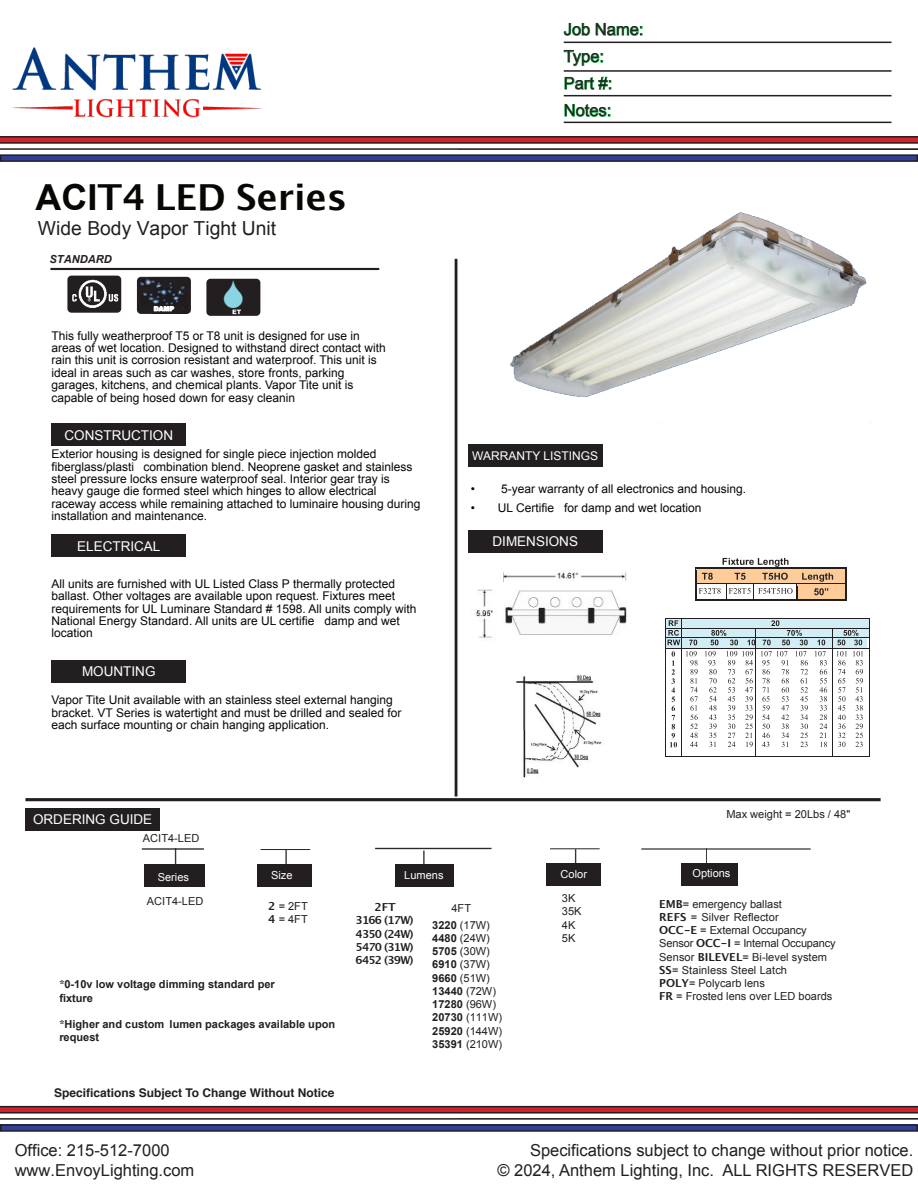
<style>
.page{position:relative;width:918px;height:1188px;background:#fff}
.page>*{position:absolute;margin:0;border:0;box-sizing:border-box;transform-origin:0 0}
.t1{font:700 35.85px "Lucida Grande";color:#080704}
.t2{font:19.35px "Arial";color:#231f20}
.t3{font:16.5px/19.8px "Arial";color:#231f20;text-align:right}
.t4{font:13.5px "Arial";color:#fff}
.t5{font:12px/12.5px "Arial";color:#080704}
.t6{font:700 12px "Helvetica";color:#231f20}
.t7{font:12px "Arial";color:#fff}
.t8{font:11.1px/13.2px "Arial";color:#231f20}
.t9{font:700 11.1px/13.2px "Arial";color:#231f20}
.t10{font:700 11.1px/13.2px "Lucida Grande";letter-spacing:-.075em;color:#231f20;text-align:justify}
.t11{font:11.1px "Arial";color:#fff}
.t12{font:italic 700 11.1px "Arial";color:#231f20}
.s1{font-family:"Arial"}
.s2{font-family:"Lucida Grande";font-weight:700}
.s3{font-style:inherit}
.s4{font-weight:700}
.s5{font-family:"Lucida Grande"}
</style>
<div class="page">
<hr style="left:0;top:148px;width:918px;height:2px;background:#231f20">
<div style="left:1px;top:155px;width:916px;height:6px;background:#323f99"></div>
<div style="left:0;top:154px;width:918px;height:8px;border:2px solid #231f20"></div>
<svg style="left:563px;top:23px;width:79px;height:13px"></svg>
<svg style="left:563px;top:50px;width:40px;height:16px"></svg>
<svg style="left:564px;top:76px;width:47px;height:14px"></svg>
<svg style="left:564px;top:104px;width:46px;height:13px"></svg>
<hr style="left:564px;top:42px;width:328px;height:1px;background:#231f20">
<hr style="left:564px;top:70px;width:328px;height:2px;background:#231f20">
<hr style="left:564px;top:95px;width:328px;height:1px;background:#231f20">
<hr style="left:564px;top:122px;width:328px;height:1px;background:#231f20">
<svg style="left:0;top:136px;width:918px;height:8px;background:#91292d"></svg>
<hr style="left:0;top:1118px;width:918px;height:2px;background:#231f20">
<div style="left:1px;top:1125px;width:916px;height:6px;background:#323f99"></div>
<div style="left:0;top:1124px;width:918px;height:8px;border:2px solid #231f20"></div>
<svg style="left:0;top:1106px;width:918px;height:8px;background:#932e32"></svg>
<img style="left:12px;top:47px;width:250px;height:71px">
<hr style="left:25px;top:798px;width:856px;height:3px;background:#231f20">
<hr style="left:455px;top:259px;width:2px;height:538px;background:#231f20">
<div style="left:52px;top:423px;width:134px;height:23px;background:#231f20"></div>
<div style="left:52px;top:660px;width:134px;height:23px;background:#231f20"></div>
<div style="left:25px;top:808px;width:135px;height:23px;background:#231f20"></div>
<div style="left:52px;top:534px;width:134px;height:23px;background:#231f20"></div>
<hr style="left:50px;top:268px;width:329px;height:2px;background:#231f20">
<div style="left:137px;top:277px;width:54px;height:37px;background:#231f20;border-radius:4px"></div>
<img style="left:146px;top:298px;width:34px;height:7px">
<svg style="left:138px;top:277px;width:49px;height:21px"></svg>
<img style="left:175px;top:305px;width:12px;height:8px">
<div style="left:154px;top:306px;width:29px;height:6px;background:#231f20"></div>
<svg style="left:150px;top:304px;width:24px;height:8px"></svg>
<div style="left:67px;top:276px;width:54px;height:37px;background:#231f20;border-radius:4px"></div>
<img style="left:72px;top:279px;width:46px;height:29px">
<div style="left:206px;top:279px;width:54px;height:37px;background:#231f20;border-radius:4px"></div>
<img style="left:510px;top:212px;width:361px;height:211px">
<img style="left:476px;top:570px;width:151px;height:68px">
<hr style="left:696px;top:582px;width:149px;height:1px;background:#fdcc99">
<div style="left:696px;top:571px;width:149px;height:11px;background:#fdcc99"></div>
<hr style="left:696px;top:567px;width:149px;height:2px;background:#231f20">
<hr style="left:696px;top:569px;width:149px;height:2px;background:#fdcc99">
<hr style="left:798px;top:597px;width:47px;height:3px;background:#fdcc99">
<div style="left:798px;top:586px;width:47px;height:11px;background:#fdcc99"></div>
<hr style="left:798px;top:583px;width:47px;height:1px;background:#231f20">
<hr style="left:798px;top:584px;width:47px;height:2px;background:#fdcc99">
<svg style="left:695px;top:558px;width:138px;height:43px"></svg>
<hr style="left:799px;top:600px;width:46px;height:1px;background:#231f20">
<svg style="left:845px;top:567px;width:2px;height:34px"></svg>
<svg style="left:665px;top:618px;width:205px;height:129px"></svg>
<hr style="left:665px;top:649px;width:1px;height:107px;background:#231f20">
<hr style="left:681px;top:649px;width:1px;height:107px;background:#231f20">
<svg style="left:665px;top:756px;width:17px;height:1px"></svg>
<hr style="left:682px;top:756px;width:74px;height:1px;background:#231f20">
<hr style="left:756px;top:649px;width:1px;height:107px;background:#231f20">
<hr style="left:756px;top:756px;width:76px;height:1px;background:#231f20">
<hr style="left:832px;top:649px;width:1px;height:107px;background:#231f20">
<hr style="left:833px;top:756px;width:36px;height:1px;background:#231f20">
<hr style="left:869px;top:649px;width:1px;height:107px;background:#231f20">
<img style="left:516px;top:675px;width:86px;height:103px">
<svg style="left:175px;top:850px;width:1px;height:14px"></svg>
<hr style="left:142px;top:848px;width:62px;height:2px;background:#2b2a29">
<svg style="left:706px;top:850px;width:1px;height:13px"></svg>
<hr style="left:641px;top:848px;width:170px;height:2px;background:#2b2a29">
<div style="left:144px;top:864px;width:61px;height:23px;background:#231f20"></div>
<div style="left:682px;top:863px;width:56px;height:23px;background:#231f20"></div>
<hr style="left:285px;top:850px;width:2px;height:33px;background:#383533">
<hr style="left:423px;top:851px;width:2px;height:34px;background:#383533">
<hr style="left:375px;top:848px;width:117px;height:1px;background:#2b2a29">
<hr style="left:261px;top:849px;width:49px;height:1px;background:#2b2a29">
<div style="left:257px;top:864px;width:55px;height:23px;background:#231f20"></div>
<div style="left:396px;top:864px;width:58px;height:23px;background:#231f20"></div>
<hr style="left:575px;top:849px;width:1px;height:34px;background:#383533">
<hr style="left:550px;top:848px;width:50px;height:1px;background:#2b2a29">
<div style="left:547px;top:863px;width:54px;height:23px;background:#231f20"></div>
<div style="left:468px;top:444px;width:135px;height:23px;background:#231f20"></div>
<div style="left:468px;top:530px;width:135px;height:23px;background:#231f20"></div>
<svg style="left:232px;top:309px;width:9px;height:5px"></svg>
<h1 class="t1" style="left:36px;top:182px;width:313px"><span class="s1">A</span><span class="s1">CI</span>T4 LED Series</h1>
<h2 class="t2" style="left:38px;top:216px;width:240px">Wide Body Vapor Tight Unit</h2>
<p class="t12" style="left:50px;top:255px;width:64px">STANDARD</p>
<p class="t5" style="left:52px;top:329px;width:336px">This fully weatherproof T5 or T8 unit is designed for use in areas of wet location. Designed to withstand direct contact with rain this unit is corrosion resistant and waterproof. This unit is ideal in areas such as car washes, store fronts, parking garages, kitchens, and chemical plants. Vapor Tite unit is capable of being hosed down for easy cleanin</p>
<p class="t4" style="left:64px;top:426px;width:110px">CONSTRUCTION</p>
<p class="t5" style="left:52px;top:448px;width:370px">Exterior housing is designed for single piece injection molded fiberglass/plasti combination blend. Neoprene gasket and stainless steel pressure locks ensure waterproof seal. Interior gear tray is heavy gauge die formed steel which hinges to allow electrical raceway access while remaining attached to luminaire housing during installation and maintenance.</p>
<p class="t4" style="left:77px;top:537px;width:85px">ELECTRICAL</p>
<p class="t5" style="left:52px;top:577px;width:367px">All units are furnished with UL Listed Class P thermally protected ballast. Other voltages are available upon request. Fixtures meet requirements for UL Luminare Standard # 1598. All units comply with National Energy Standard. All units are UL certifie damp and wet location</p>
<p class="t4" style="left:82px;top:662px;width:75px">MOUNTING</p>
<p class="t5" style="left:52px;top:694px;width:351px">Vapor Tite Unit available with an stainless steel external hanging bracket. VT Series is watertight and must be drilled and sealed for each surface mounting or chain hanging application.</p>
<p class="t4" style="left:33px;top:811px;width:121px">ORDERING GUIDE</p>
<p class="t8" style="left:143px;top:832px;width:58px">ACIT4-LED</p>
<p class="t3" style="left:564px;top:20px;width:81px">Job Name:</p>
<p class="t3" style="left:564px;top:47px;width:42px">Type:</p>
<p class="t3" style="left:564px;top:74px;width:50px">Part #:</p>
<p class="t3" style="left:564px;top:101px;width:49px">Notes:</p>
<p class="t7" style="left:472px;top:448px;width:128px">WARRANTY LISTINGS</p>
<p class="t5" style="left:471px;top:483px;width:277px">• 5-year warranty of all electronics and housing.</p>
<p class="t5" style="left:471px;top:502px;width:232px">• UL Certifie for damp and wet location</p>
<p class="t4" style="left:493px;top:533px;width:87px">DIMENSIONS</p>
<p class="t8" style="left:726px;top:808px;width:125px">Max weight = 20Lbs / 48"</p>
<p class="t11" style="left:158px;top:870px;width:33px">Series</p>
<p class="t11" style="left:692px;top:866px;width:40px">Options</p>
<p class="t8" style="left:659px;top:897px;width:178px"><span class="s2">EMB</span>= emergency ballast<br><span class="s2">REFS</span> = Silver Re<span class="s3">fl</span>ector<br><span class="s2">OCC-E</span> = External Occupancy<br>Sensor <span class="s2">OCC-I</span> = Internal Occupancy<br>Sensor <span class="s2">BILEVEL</span>= Bi-level system<br><span class="s2">SS</span>= Stainless Steel Latch<br><span class="s2">POLY</span>= Polycarb lens<br><span class="s2">FR</span> = Frosted lens over LED boards</p>
<p class="t11" style="left:271px;top:868px;width:23px">Size</p>
<p class="t11" style="left:404px;top:868px;width:41px">Lumens</p>
<p class="t11" style="left:561px;top:867px;width:28px">Color</p>
<p class="t8" style="left:562px;top:892px;width:21px">3K<br>35K<br>4K<br>5K</p>
<p class="t8" style="left:147px;top:895px;width:58px">ACIT4-LED</p>
<p class="t8" style="left:268px;top:899px;width:41px"><span class="s2">2</span> = 2FT<br><span class="s2">4</span> = 4FT</p>
<p class="t10" style="left:375px;top:901px;width:23px">2FT</p>
<p class="t8" style="left:452px;top:901px;width:21px">4FT</p>
<p class="t10" style="left:356px;top:914px;width:60px">3166 (17W)<br>4350 (24W)<br>5470 (31W)<br>6452 (39W)</p>
<p class="t8" style="left:432px;top:918px;width:71px"><span class="s4">3220</span> (17W)<br><span class="s4">4480</span> (24W)<br><span class="s4">5705</span> (30W)<br><span class="s4">6910</span> (37W)<br><span class="s4">9660</span> (51W)<br><span class="s4">13440</span> (72W)<br><span class="s4">17280</span> (96W)<br><span class="s4">20730</span> (111W)<br><span class="s4">25920</span> (144W)<br><span class="s4">35391</span> (210W)</p>
<p class="t9" style="left:59px;top:979px;width:217px"><span class="s5">*</span>0-10v low voltage dimming standard per fixture</p>
<p class="t9" style="left:59px;top:1019px;width:277px"><span class="s5">*</span>Higher and custom lumen packages available upon request</p>
<p class="t6" style="left:54px;top:1088px;width:282px">Specifications Subject To Change Without Notice</p>
<p class="t3" style="left:15px;top:1140px;width:181px;text-align:left">Office: 215-512-7000 www.EnvoyLighting.com</p>
<p class="t3" style="left:497px;top:1140px;width:418px">Specifications subject to change without prior notice.<br>© 2024, Anthem Lighting, Inc. ALL RIGHTS RESERVED</p>
</div>
